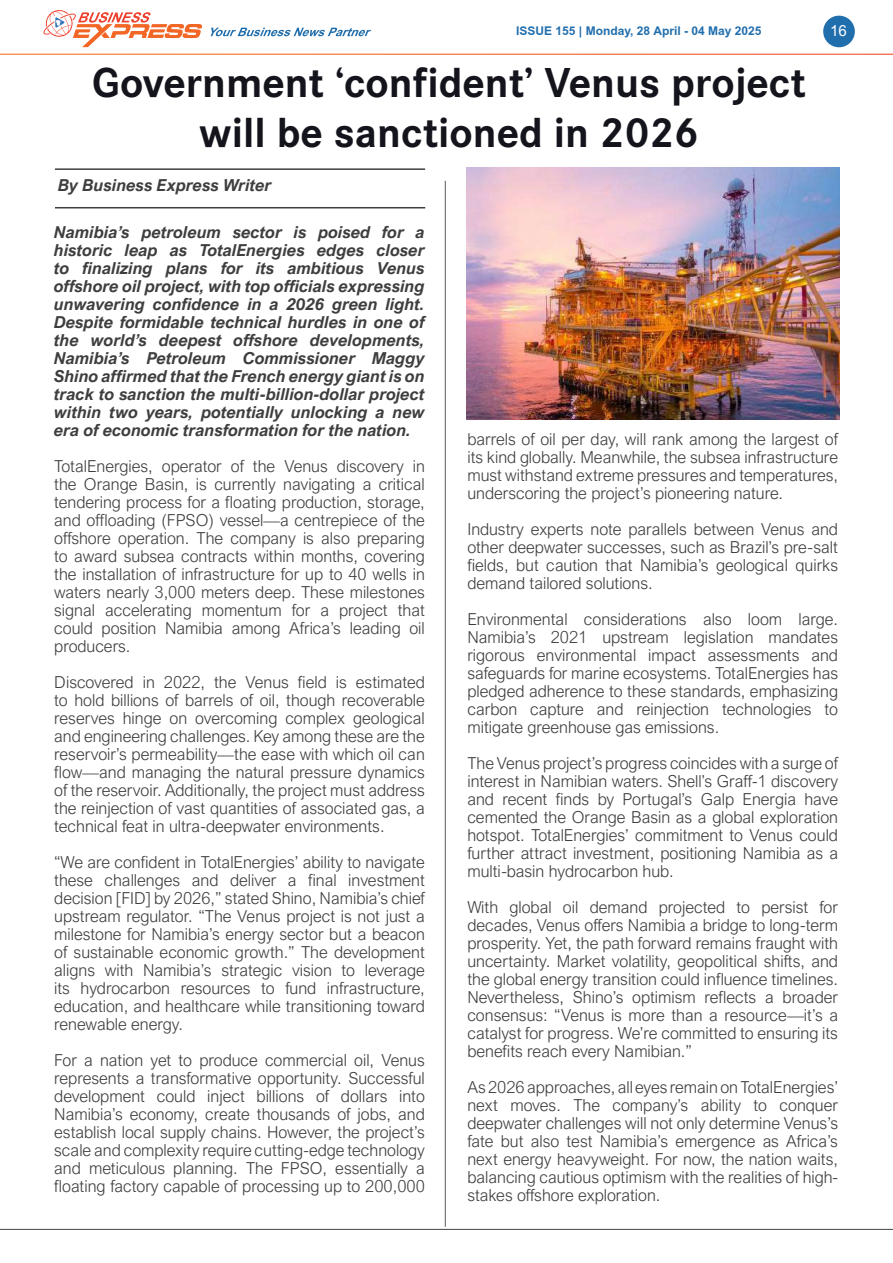
<style>
.page{position:relative;width:893px;height:1263px;background:#fff}
.page>*{position:absolute;margin:0;border:0;box-sizing:border-box;transform-origin:0 0}
.t1{font:700 43.5px/49.5px "Corporate S";color:#14141c;text-align:center}
.t2{font:300 16.5px/18px "Arial Nova";color:#3e3e3f;text-align:justify}
.t3{font:italic 700 16.5px/18px "Arial Nova";color:#3e3e3f;text-align:justify}
.t4{font:15px "Arial Nova";color:#fff}
.t5{font:12px "Arial GEO Bold";color:#216ead}
</style>
<div class="page">
<hr style="left:0;top:1229px;width:893px;height:1px;background:#57585a">
<div style="left:823px;top:16px;width:32px;height:31px;background:#216ead;border-radius:50%"></div>
<svg style="left:43px;top:10px;width:160px;height:37px"></svg>
<svg style="left:211px;top:28px;width:160px;height:8px"></svg>
<hr style="left:445px;top:181px;width:1px;height:1046px;background:#6c6d70">
<hr style="left:55px;top:207px;width:370px;height:1px;background:#3e3e3f">
<hr style="left:55px;top:168px;width:370px;height:2px;background:#3e3e3f">
<img style="left:467px;top:168px;width:373px;height:252px">
<p class="t5" style="left:516px;top:22px;width:247px">ISSUE 155 | Monday, 28 April - 04 May 2025</p>
<p class="t4" style="left:830px;top:22px;width:18px">16</p>
<h1 class="t1" style="left:92px;top:59px;width:715px">Government ‘confident’ Venus project will be sanctioned in 2026</h1>
<p class="t3" style="left:58px;top:176px;width:215px">By Business Express Writer</p>
<p class="t3" style="left:54px;top:223px;width:372px">Namibia’s petroleum sector is poised for a historic leap as TotalEnergies edges closer to finalizing plans for its ambitious Venus offshore oil project, with top officials expressing unwavering confidence in a 2026 green light.<br>Despite formidable technical hurdles in one of the world’s deepest offshore developments, Namibia’s Petroleum Commissioner Maggy Shino affirmed that the French energy giant is on track to sanction the multi-billion-dollar project within two years, potentially unlocking a new era of economic transformation for the nation.</p>
<p class="t2" style="left:54px;top:457px;width:372px">TotalEnergies, operator of the Venus discovery in the Orange Basin, is currently navigating a critical tendering process for a floating production, storage, and offloading (FPSO) vessel—a centrepiece of the offshore operation. The company is also preparing to award subsea contracts within months, covering the installation of infrastructure for up to 40 wells in waters nearly 3,000 meters deep. These milestones signal accelerating momentum for a project that could position Namibia among Africa’s leading oil producers.</p>
<p class="t2" style="left:54px;top:673px;width:372px">Discovered in 2022, the Venus field is estimated to hold billions of barrels of oil, though recoverable reserves hinge on overcoming complex geological and engineering challenges. Key among these are the reservoir’s permeability—the ease with which oil can flow—and managing the natural pressure dynamics of the reservoir. Additionally, the project must address the reinjection of vast quantities of associated gas, a technical feat in ultra-deepwater environments.</p>
<p class="t2" style="left:54px;top:853px;width:372px">“We are confident in TotalEnergies’ ability to navigate these challenges and deliver a final investment decision [FID] by 2026,” stated Shino, Namibia’s chief upstream regulator. “The Venus project is not just a milestone for Namibia’s energy sector but a beacon of sustainable economic growth.” The development aligns with Namibia’s strategic vision to leverage its hydrocarbon resources to fund infrastructure, education, and healthcare while transitioning toward renewable energy.</p>
<p class="t2" style="left:54px;top:1051px;width:372px">For a nation yet to produce commercial oil, Venus represents a transformative opportunity. Successful development could inject billions of dollars into Namibia’s economy, create thousands of jobs, and establish local supply chains. However, the project’s scale and complexity require cutting-edge technology and meticulous planning. The FPSO, essentially a floating factory capable of processing up to 200,000</p>
<p class="t2" style="left:467px;top:430px;width:372px">barrels of oil per day, will rank among the largest of its kind globally. Meanwhile, the subsea infrastructure must withstand extreme pressures and temperatures, underscoring the project’s pioneering nature.</p>
<p class="t2" style="left:467px;top:520px;width:372px">Industry experts note parallels between Venus and other deepwater successes, such as Brazil’s pre-salt fields, but caution that Namibia’s geological quirks demand tailored solutions.</p>
<p class="t2" style="left:467px;top:610px;width:372px">Environmental considerations also loom large.<br>Namibia’s 2021 upstream legislation mandates rigorous environmental impact assessments and safeguards for marine ecosystems. TotalEnergies has pledged adherence to these standards, emphasizing carbon capture and reinjection technologies to mitigate greenhouse gas emissions.</p>
<p class="t2" style="left:467px;top:754px;width:372px">The Venus project’s progress coincides with a surge of interest in Namibian waters. Shell’s Graff-1 discovery and recent finds by Portugal’s Galp Energia have cemented the Orange Basin as a global exploration hotspot. TotalEnergies’ commitment to Venus could further attract investment, positioning Namibia as a multi-basin hydrocarbon hub.</p>
<p class="t2" style="left:467px;top:898px;width:372px">With global oil demand projected to persist for decades, Venus offers Namibia a bridge to long-term prosperity. Yet, the path forward remains fraught with uncertainty. Market volatility, geopolitical shifts, and the global energy transition could influence timelines.<br>Nevertheless, Shino’s optimism reflects a broader consensus: “Venus is more than a resource—it’s a catalyst for progress. We’re committed to ensuring its benefits reach every Namibian.”</p>
<p class="t2" style="left:467px;top:1078px;width:372px">As 2026 approaches, all eyes remain on TotalEnergies’ next moves. The company’s ability to conquer deepwater challenges will not only determine Venus’s fate but also test Namibia’s emergence as Africa’s next energy heavyweight. For now, the nation waits, balancing cautious optimism with the realities of high&shy;stakes offshore exploration.</p>
</div>
